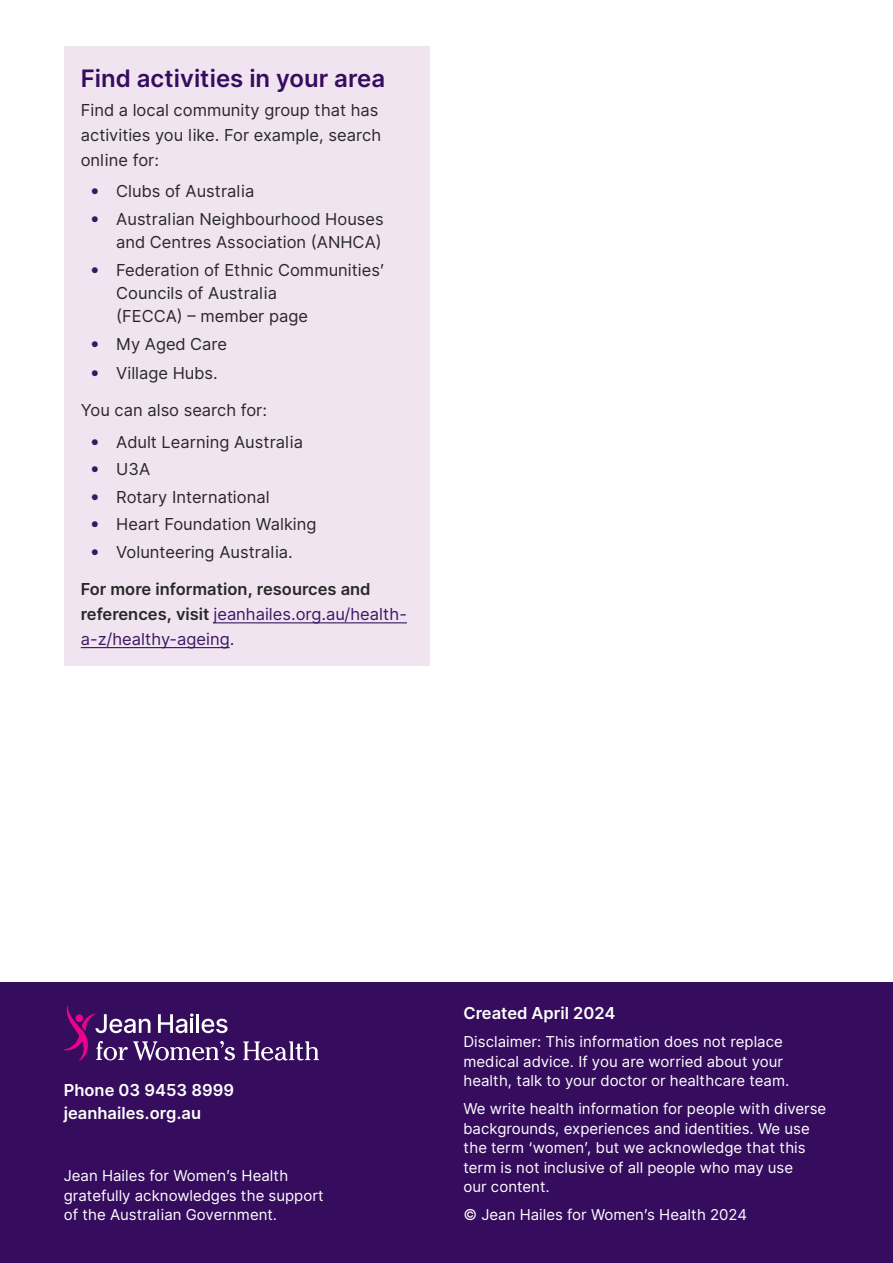
<style>
.page{position:relative;width:893px;height:1263px;background:#fff}
.page>*{position:absolute;margin:0;border:0;box-sizing:border-box;transform-origin:0 0}
.t1{font:600 24px "Inter";color:#360c5e}
.t2{font:16.5px/23.2px "Inter";color:#292829}
.t3{font:600 16.5px/24.8px "Inter";color:#292829}
.t4{font:600 16.5px "Inter";color:#fff}
.t5{font:15px/19.5px "Inter";color:#fff}
.s1{font-family:"Avenir";color:#3c1863}
.s2{font-weight:400;color:#3c1863}
.s3{font-weight:400}
</style>
<div class="page">
<div style="left:0;top:982px;width:893px;height:281px;background:#360c5e"></div>
<div style="left:64px;top:47px;width:365px;height:46px;background:#efe4f0"></div>
<div style="left:64px;top:83px;width:365px;height:104px;background:#efe4f0"></div>
<div style="left:64px;top:164px;width:365px;height:54px;background:#efe4f0"></div>
<div style="left:64px;top:192px;width:365px;height:77px;background:#efe4f0"></div>
<div style="left:64px;top:243px;width:365px;height:100px;background:#efe4f0"></div>
<div style="left:64px;top:317px;width:365px;height:54px;background:#efe4f0"></div>
<div style="left:64px;top:346px;width:365px;height:54px;background:#efe4f0"></div>
<div style="left:64px;top:383px;width:365px;height:54px;background:#efe4f0"></div>
<div style="left:64px;top:415px;width:365px;height:54px;background:#efe4f0"></div>
<div style="left:64px;top:442px;width:365px;height:54px;background:#efe4f0"></div>
<div style="left:64px;top:470px;width:365px;height:54px;background:#efe4f0"></div>
<div style="left:64px;top:497px;width:365px;height:54px;background:#efe4f0"></div>
<div style="left:64px;top:525px;width:365px;height:54px;background:#efe4f0"></div>
<div style="left:64px;top:562px;width:365px;height:104px;background:#efe4f0"></div>
<hr style="left:214px;top:622px;width:193px;height:1px;background:#3c1863">
<hr style="left:81px;top:647px;width:149px;height:1px;background:#3c1863">
<svg style="left:64px;top:1006px;width:171px;height:55px"></svg>
<svg style="left:243px;top:1041px;width:76px;height:19px"></svg>
<h2 class="t1" style="left:81px;top:61px;width:306px">Find activities in your area</h2>
<p class="t2" style="left:81px;top:97px;width:302px;line-height:24.8px">Find a local community group that has activities you like. For example, search online for:</p>
<p class="t2" style="left:91px;top:179px;width:165px"><span class="s1">•</span> Clubs of Australia</p>
<p class="t2" style="left:91px;top:207px;width:294px;text-align:right"><span class="s1">•</span> Australian Neighbourhood Houses and Centres Association (ANHCA)</p>
<p class="t2" style="left:116px;top:258px;width:270px;text-indent:-26px"><span class="s1">•</span> Federation of Ethnic Communities’<br>Councils of Australia<br>(FECCA) – member page</p>
<p class="t2" style="left:91px;top:332px;width:138px"><span class="s1">•</span> My Aged Care</p>
<p class="t2" style="left:91px;top:361px;width:129px"><span class="s1">•</span> Village Hubs.</p>
<p class="t2" style="left:81px;top:398px;width:188px">You can also search for:</p>
<p class="t2" style="left:91px;top:430px;width:214px"><span class="s1">•</span> Adult Learning Australia</p>
<p class="t2" style="left:91px;top:457px;width:61px"><span class="s1">•</span> U3A</p>
<p class="t2" style="left:91px;top:485px;width:180px"><span class="s1">•</span> Rotary International</p>
<p class="t2" style="left:91px;top:512px;width:227px"><span class="s1">•</span> Heart Foundation Walking</p>
<p class="t2" style="left:91px;top:540px;width:204px"><span class="s1">•</span> Volunteering Australia.</p>
<p class="t3" style="left:81px;top:576px;width:328px">For more information, resources and references, visit <span class="s2">jeanhailes.org.au/health&shy;a-z/healthy-ageing</span><span class="s3">.</span></p>
<p class="t4" style="left:64px;top:1078px;width:172px">Phone 03 9453 8999</p>
<p class="t4" style="left:64px;top:1101px;width:139px">jeanhailes.org.au</p>
<p class="t5" style="left:64px;top:1166px;width:261px">Jean Hailes for Women’s Health gratefully acknowledges the support of the Australian Government.</p>
<h3 class="t4" style="left:463px;top:1001px;width:153px">Created April 2024</h3>
<p class="t5" style="left:463px;top:1032px;width:327px">Disclaimer: This information does not replace medical advice. If you are worried about your health, talk to your doctor or healthcare team.</p>
<p class="t5" style="left:463px;top:1099px;width:364px">We write health information for people with diverse backgrounds, experiences and identities. We use the term ‘women’, but we acknowledge that this term is not inclusive of all people who may use<br>our content.</p>
<p class="t5" style="left:463px;top:1205px;width:285px">© Jean Hailes for Women’s Health 2024</p>
</div>
